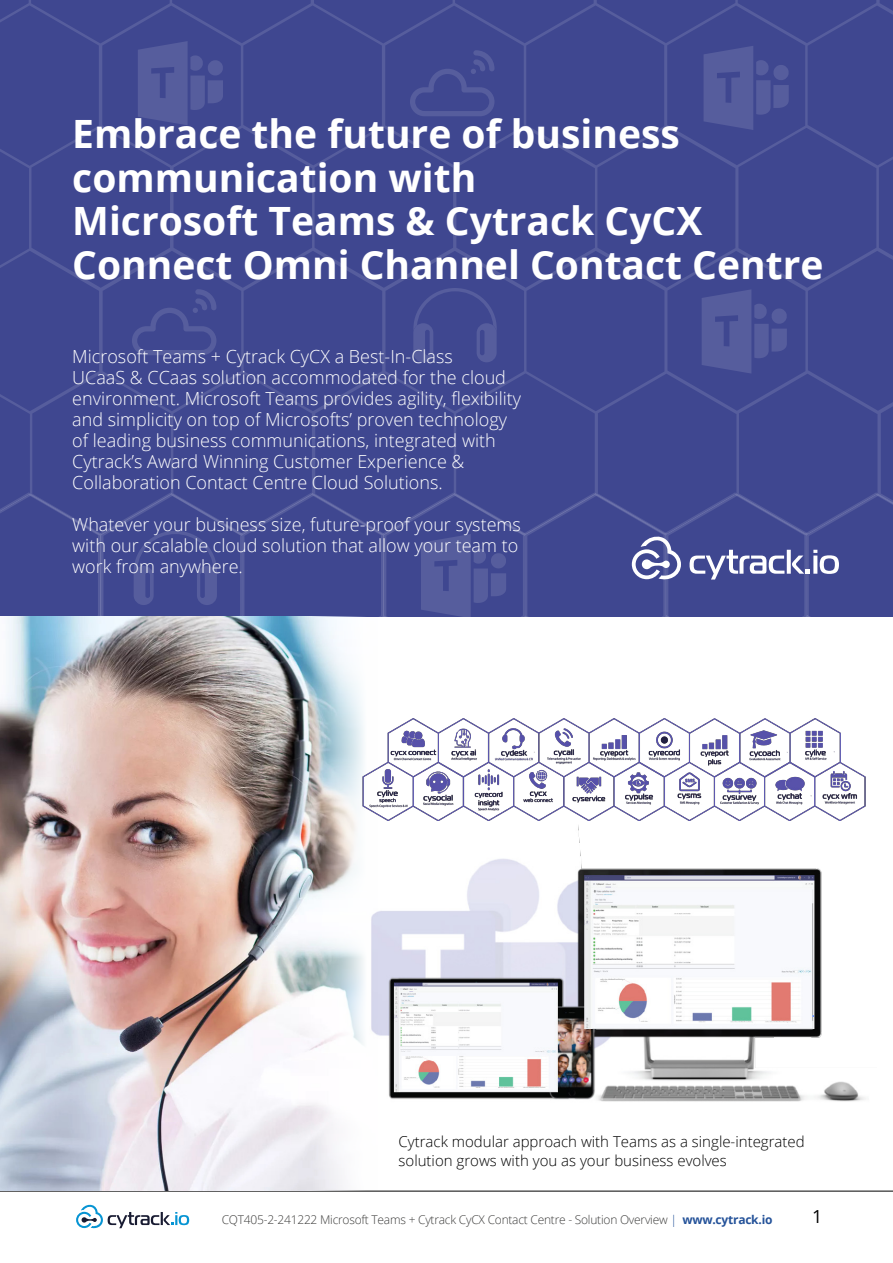
<style>
.page{position:relative;width:893px;height:1263px;background:#fff}
.page>*{position:absolute;margin:0;border:0;box-sizing:border-box;transform-origin:0 0}
.t1{font:700 39px/43.5px "Open Sans";color:#fff}
.t2{font:300 18px/21px "Open Sans";color:#fff}
.t3{font:18px "Open Sans";color:#000}
.t4{font:300 15px/19.5px "Open Sans";color:#000}
.t5{font:300 12px "Open Sans";letter-spacing:-.02em;color:#3c3c3b}
.s1{color:#245299}
.s2{font-weight:700;color:#245299}
</style>
<div class="page">
<hr style="left:0;top:1191px;width:893px;height:1px;background:#000">
<svg style="left:76px;top:1204px;width:113px;height:25px"></svg>
<div style="left:0;top:0;width:893px;height:492px;background:#3f4790"></div>
<svg style="left:0;top:492px;width:893px;height:125px;background:#414991"></svg>
<svg style="left:132px;top:289px;width:84px;height:66px;background:#444c93"></svg>
<svg style="left:134px;top:531px;width:83px;height:74px;background:#444c93"></svg>
<svg style="left:83px;top:41px;width:222px;height:102px;background:#444c93"></svg>
<svg style="left:368px;top:45px;width:126px;height:102px;background:#424991"></svg>
<svg style="left:413px;top:288px;width:84px;height:74px;background:#444c93"></svg>
<svg style="left:421px;top:534px;width:85px;height:83px;background:#4e5598"></svg>
<svg style="left:702px;top:289px;width:85px;height:85px;background:#4d5598"></svg>
<svg style="left:703px;top:46px;width:129px;height:99px;background:#474f95"></svg>
<img style="left:378px;top:825px;width:488px;height:277px">
<img style="left:0;top:617px;width:378px;height:574px">
<svg style="left:632px;top:532px;width:49px;height:50px"></svg>
<svg style="left:690px;top:550px;width:149px;height:29px"></svg>
<img style="left:362px;top:719px;width:504px;height:102px">
<h1 class="t1" style="left:72px;top:111px;width:753px">Embrace the future of business communication with<br>Microsoft Teams &amp; Cytrack CyCX<br>Connect Omni Channel Contact Centre</h1>
<p class="t2" style="left:72px;top:346px;width:450px">Microsoft Teams + Cytrack CyCX a Best-In-Class<br>UCaaS &amp; CCaas solution accommodated for the cloud environment. Microsoft Teams provides agility, flexibility and simplicity on top of Microsofts’ proven technology of leading business communications, integrated with Cytrack’s Award Winning Customer Experience &amp; Collaboration Contact Centre Cloud Solutions.</p>
<p class="t2" style="left:72px;top:514px;width:450px">Whatever your business size, future-proof your systems with our scalable cloud solution that allow your team to work from anywhere.</p>
<p class="t4" style="left:399px;top:1131px;width:408px">Cytrack modular approach with Teams as a single-integrated solution grows with you as your business evolves</p>
<p class="t5" style="left:222px;top:1211px;width:552px">CQT405-2-241222 Microsoft Teams + Cytrack CyCX Contact Centre - Solution Overview <span class="s1">|</span> <span class="s2">www.cytrack.io</span></p>
<p class="t3" style="left:812px;top:1204px;width:12px">1</p>
</div>
